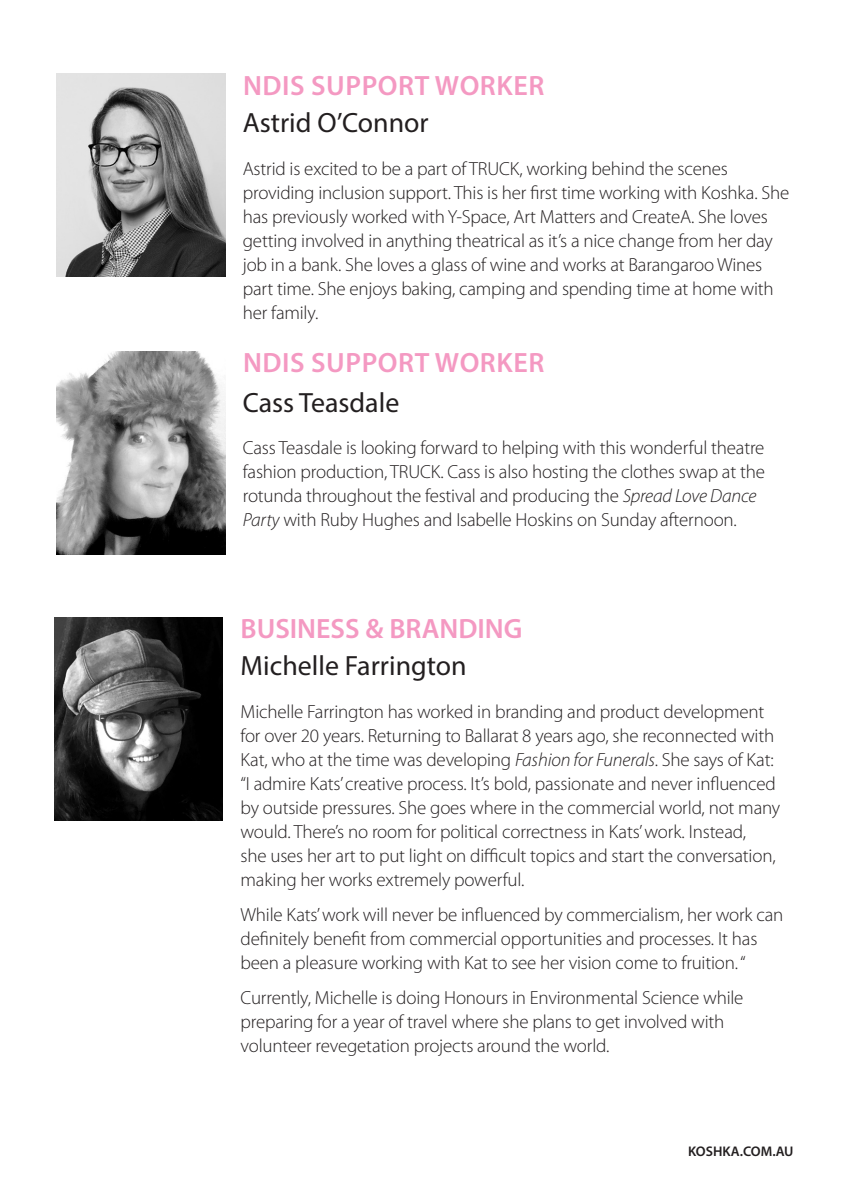
<style>
.page{position:relative;width:851px;height:1191px;background:#fff}
.page>*{position:absolute;margin:0;border:0;box-sizing:border-box;transform-origin:0 0}
.t1{font:600 28px "Myriad Pro";letter-spacing:.02em;color:#f499c2}
.t2{font:600 28px "Myriad Pro";color:#f499c2}
.t3{font:27.8px "Myriad Pro";color:#231f20}
.t4{font:300 19px/24px "Myriad Pro";letter-spacing:-.01em;color:#231f20}
.t5{font:600 14px "Myriad Pro";color:#231f20}
.s1{font-style:italic}
</style>
<div class="page">
<img style="left:57px;top:74px;width:168px;height:203px">
<img style="left:57px;top:351px;width:168px;height:203px">
<img style="left:54px;top:617px;width:169px;height:203px">
<p class="t1" style="left:243px;top:67px;width:302px">NDIS SUPPORT WORKER</p>
<p class="t3" style="left:243px;top:106px;width:187px">Astrid O’Connor</p>
<p class="t4" style="left:243px;top:157px;width:548px">Astrid is excited to be a part of TRUCK, working behind the scenes providing inclusion support. This is her first time working with Koshka. She has previously worked with Y-Space, Art Matters and CreateA. She loves getting involved in anything theatrical as it’s a nice change from her day job in a bank. She loves a glass of wine and works at Barangaroo Wines part time. She enjoys baking, camping and spending time at home with her family.</p>
<p class="t1" style="left:243px;top:345px;width:302px">NDIS SUPPORT WORKER</p>
<p class="t3" style="left:243px;top:385px;width:158px">Cass Teasdale</p>
<p class="t4" style="left:243px;top:436px;width:523px">Cass Teasdale is looking forward to helping with this wonderful theatre fashion production, TRUCK. Cass is also hosting the clothes swap at the rotunda throughout the festival and producing the <span class="s1">Spread Love Dance Party</span> with Ruby Hughes and Isabelle Hoskins on Sunday afternoon.</p>
<p class="t2" style="left:240px;top:610px;width:283px">BUSINESS &amp; BRANDING</p>
<p class="t3" style="left:240px;top:648px;width:228px">Michelle Farrington</p>
<p class="t4" style="left:240px;top:699px;width:541px">Michelle Farrington has worked in branding and product development for over 20 years. Returning to Ballarat 8 years ago, she reconnected with Kat, who at the time was developing <span class="s1">Fashion for Funerals</span>. She says of Kat: “I admire Kats’ creative process. It’s bold, passionate and never influenced by outside pressures. She goes where in the commercial world, not many would. There’s no room for political correctness in Kats’ work. Instead,<br>she uses her art to put light on difficult topics and start the conversation, making her works extremely powerful.</p>
<p class="t4" style="left:240px;top:903px;width:544px">While Kats’ work will never be influenced by commercialism, her work can definitely benefit from commercial opportunities and processes. It has been a pleasure working with Kat to see her vision come to fruition. “</p>
<p class="t4" style="left:240px;top:986px;width:504px">Currently, Michelle is doing Honours in Environmental Science while preparing for a year of travel where she plans to get involved with volunteer revegetation projects around the world.</p>
<p class="t5" style="left:688px;top:1142px;width:107px">KOSHKA.COM.AU</p>
</div>
